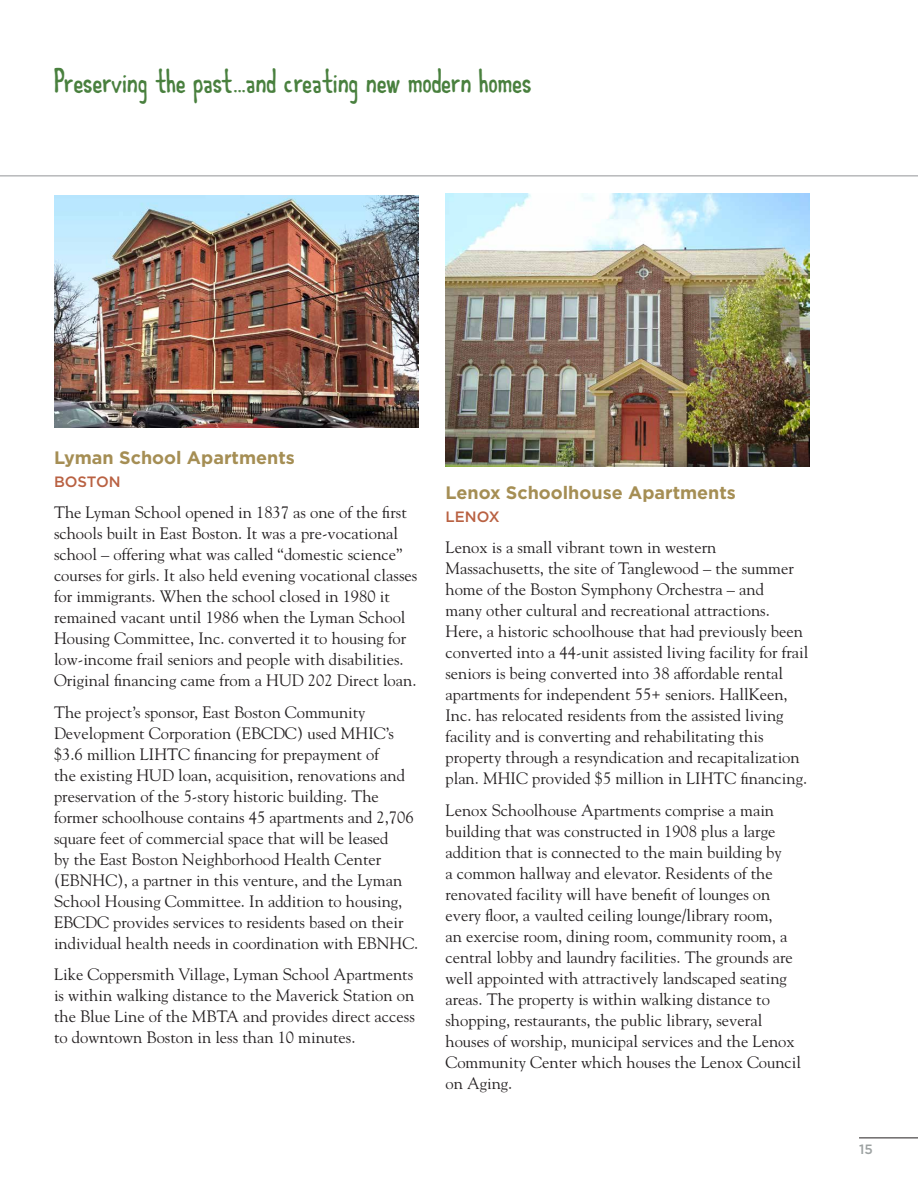
<style>
.page{position:relative;width:918px;height:1188px;background:#fff}
.page>*{position:absolute;margin:0;border:0;box-sizing:border-box;transform-origin:0 0}
.t1{font:32.25px "Meep";color:#49803e}
.t2{font:700 18px "Gotham";color:#a58e54}
.t3{font:16.5px/21px "Goudy";color:#231f20}
.t4{font:500 15px "Gotham";color:#b96142}
.t5{font:500 13.5px "Gotham";color:#9da2a2}
</style>
<div class="page">
<img style="left:54px;top:196px;width:364px;height:232px">
<img style="left:446px;top:194px;width:364px;height:273px">
<hr style="left:859px;top:1138px;width:59px;height:1px;background:#231f20">
<hr style="left:0;top:176px;width:918px;height:1px;background:#939598">
<h1 class="t1" style="left:54px;top:51px;width:479px">Preserving the past…and creating new modern homes</h1>
<p class="t2" style="left:54px;top:446px;width:242px">Lyman School Apartments</p>
<p class="t4" style="left:54px;top:472px;width:68px">BOSTON</p>
<p class="t3" style="left:54px;top:502px;width:365px">The Lyman School opened in 1837 as one of the first schools built in East Boston. It was a pre-vocational school – offering what was called “domestic science” courses for girls. It also held evening vocational classes for immigrants. When the school closed in 1980 it remained vacant until 1986 when the Lyman School Housing Committee, Inc. converted it to housing for low-income frail seniors and people with disabilities.<br>Original financing came from a HUD 202 Direct loan.</p>
<p class="t3" style="left:54px;top:701px;width:366px">The project’s sponsor, East Boston Community Development Corporation (EBCDC) used MHIC’s $3.6 million LIHTC financing for prepayment of<br>the existing HUD loan, acquisition, renovations and preservation of the 5-story historic building. The former schoolhouse contains 45 apartments and 2,706 square feet of commercial space that will be leased<br>by the East Boston Neighborhood Health Center (EBNHC), a partner in this venture, and the Lyman School Housing Committee. In addition to housing, EBCDC provides services to residents based on their individual health needs in coordination with EBNHC.</p>
<p class="t3" style="left:54px;top:964px;width:362px;text-align:justify">Like Coppersmith Village, Lyman School Apartments is within walking distance to the Maverick Station on the Blue Line of the MBTA and provides direct access to downtown Boston in less than 10 minutes.</p>
<p class="t2" style="left:446px;top:481px;width:292px">Lenox Schoolhouse Apartments</p>
<p class="t4" style="left:446px;top:507px;width:56px">LENOX</p>
<p class="t3" style="left:446px;top:537px;width:364px">Lenox is a small vibrant town in western Massachusetts, the site of Tanglewood – the summer home of the Boston Symphony Orchestra – and<br>many other cultural and recreational attractions.<br>Here, a historic schoolhouse that had previously been converted into a 44-unit assisted living facility for frail seniors is being converted into 38 affordable rental apartments for independent 55+ seniors. HallKeen, Inc. has relocated residents from the assisted living facility and is converting and rehabilitating this property through a resyndication and recapitalization plan. MHIC provided $5 million in LIHTC financing.</p>
<p class="t3" style="left:446px;top:799px;width:357px">Lenox Schoolhouse Apartments comprise a main building that was constructed in 1908 plus a large addition that is connected to the main building by<br>a common hallway and elevator. Residents of the renovated facility will have benefit of lounges on every floor, a vaulted ceiling lounge/library room,<br>an exercise room, dining room, community room, a central lobby and laundry facilities. The grounds are well appointed with attractively landscaped seating areas. The property is within walking distance to shopping, restaurants, the public library, several houses of worship, municipal services and the Lenox Community Center which houses the Lenox Council on Aging.</p>
<p class="t5" style="left:859px;top:1140px;width:15px">15</p>
</div>
